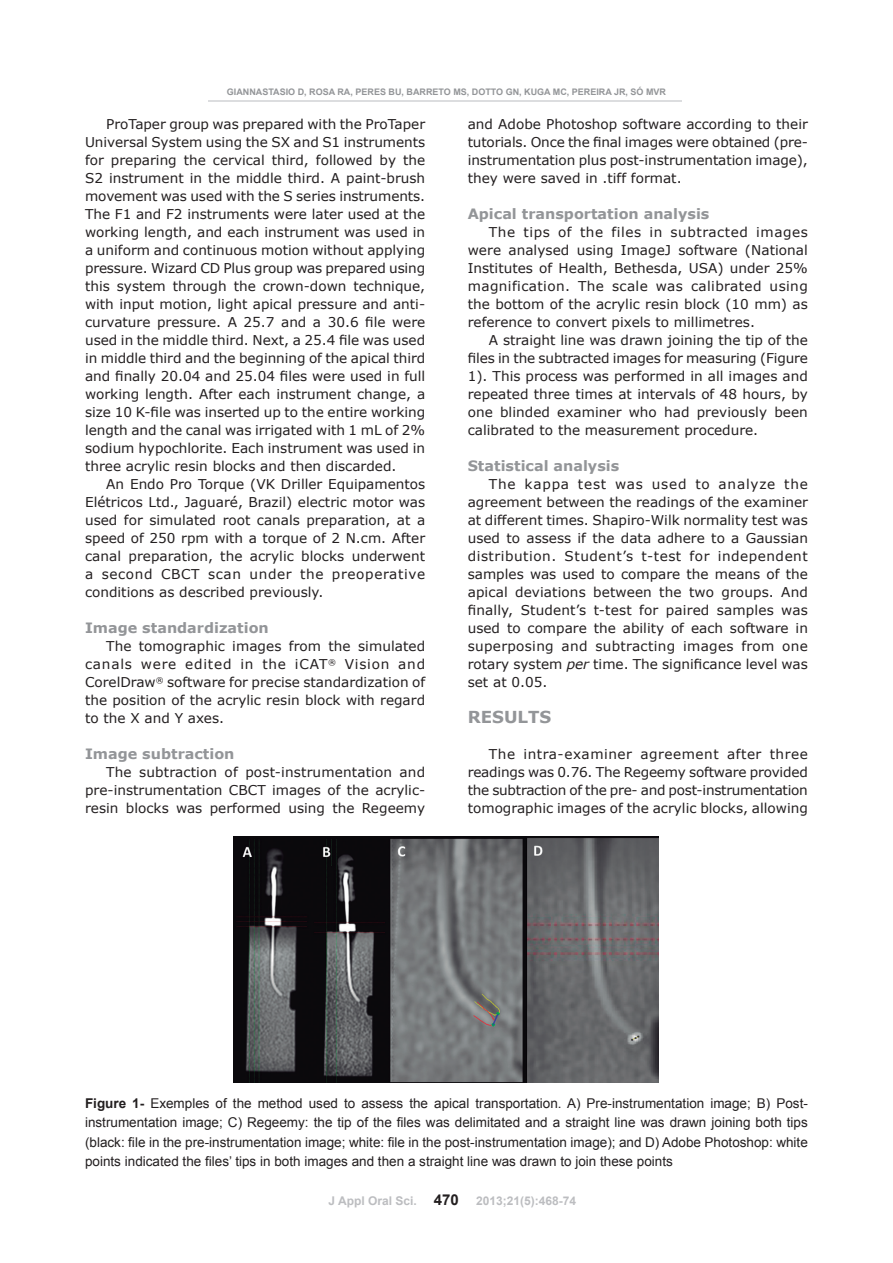
<style>
.page{position:relative;width:893px;height:1263px;background:#fff}
.page>*{position:absolute;margin:0;border:0;box-sizing:border-box;transform-origin:0 0}
.t1{font:700 16.5px "Verdana";color:#939598}
.t2{font:700 14.25px "Verdana";color:#939598}
.t3{font:13.5px/18px "Verdana";color:#231f20;text-align:justify}
.t4{font:13.5px/19.5px "Arial";color:#231f20;text-align:justify}
.t5{font:700 12px "Arial";color:#bcbdc0}
.t6{font:700 9px "Arial";color:#939598}
.s1{font-style:italic}
.s2{font-weight:700}
.s3{font-size:15px;color:#231f20}
</style>
<div class="page">
<hr style="left:208px;top:100px;width:474px;height:1px;background:#dcdddf">
<img style="left:234px;top:837px;width:425px;height:245px">
<p class="t6" style="left:227px;top:86px;width:441px">GIANNASTASIO D, ROSA RA, PERES BU, BARRETO MS, DOTTO GN, KUGA MC, PEREIRA JR, SÓ MVR</p>
<p class="t3" style="left:85px;top:115px;width:342px;text-indent:21px">ProTaper group was prepared with the ProTaper Universal System using the SX and S1 instruments for preparing the cervical third, followed by the S2 instrument in the middle third. A paint-brush movement was used with the S series instruments.<br>The F1 and F2 instruments were later used at the working length, and each instrument was used in a uniform and continuous motion without applying pressure. Wizard CD Plus group was prepared using this system through the crown-down technique, with input motion, light apical pressure and anti&shy;curvature pressure. A 25.7 and a 30.6 file were used in the middle third. Next, a 25.4 file was used in middle third and the beginning of the apical third and finally 20.04 and 25.04 files were used in full working length. After each instrument change, a size 10 K-file was inserted up to the entire working length and the canal was irrigated with 1 mL of 2% sodium hypochlorite. Each instrument was used in three acrylic resin blocks and then discarded.</p>
<p class="t3" style="left:85px;top:475px;width:342px;text-indent:21px">An Endo Pro Torque (VK Driller Equipamentos Elétricos Ltd., Jaguaré, Brazil) electric motor was used for simulated root canals preparation, at a speed of 250 rpm with a torque of 2 N.cm. After canal preparation, the acrylic blocks underwent a second CBCT scan under the preoperative conditions as described previously.</p>
<p class="t2" style="left:85px;top:619px;width:185px">Image standardization</p>
<p class="t3" style="left:85px;top:637px;width:342px;text-indent:21px">The tomographic images from the simulated canals were edited in the iCAT<sup>®</sup> Vision and CorelDraw<sup>®</sup> software for precise standardization of the position of the acrylic resin block with regard to the X and Y axes.</p>
<p class="t2" style="left:85px;top:745px;width:151px">Image subtraction</p>
<p class="t3" style="left:85px;top:763px;width:342px;text-indent:21px">The subtraction of post-instrumentation and pre-instrumentation CBCT images of the acrylic&shy;resin blocks was performed using the Regeemy</p>
<p class="t3" style="left:468px;top:115px;width:342px">and Adobe Photoshop software according to their tutorials. Once the final images were obtained (pre&shy;instrumentation plus post-instrumentation image), they were saved in .tiff format.</p>
<p class="t2" style="left:468px;top:205px;width:243px">Apical transportation analysis</p>
<p class="t3" style="left:468px;top:223px;width:342px;text-indent:21px">The tips of the files in subtracted images were analysed using ImageJ software (National Institutes of Health, Bethesda, USA) under 25% magnification. The scale was calibrated using the bottom of the acrylic resin block (10 mm) as reference to convert pixels to millimetres.</p>
<p class="t3" style="left:468px;top:331px;width:342px;text-indent:21px">A straight line was drawn joining the tip of the files in the subtracted images for measuring (Figure 1). This process was performed in all images and repeated three times at intervals of 48 hours, by one blinded examiner who had previously been calibrated to the measurement procedure.</p>
<p class="t2" style="left:468px;top:457px;width:153px">Statistical analysis</p>
<p class="t3" style="left:468px;top:475px;width:342px;text-indent:21px">The kappa test was used to analyze the agreement between the readings of the examiner at different times. Shapiro-Wilk normality test was used to assess if the data adhere to a Gaussian distribution. Student’s t-test for independent samples was used to compare the means of the apical deviations between the two groups. And finally, Student’s t-test for paired samples was used to compare the ability of each software in superposing and subtracting images from one rotary system <span class="s1">per</span> time. The significance level was set at 0.05.</p>
<p class="t1" style="left:468px;top:707px;width:26px">Results</p>
<p class="t3" style="left:468px;top:745px;width:342px;text-indent:21px">The intra-examiner agreement after three readings was 0.76. The Regeemy software provided the subtraction of the pre- and post-instrumentation tomographic images of the acrylic blocks, allowing</p>
<p class="t4" style="left:85px;top:1093px;width:724px"><span class="s2">Figure 1-</span> Exemples of the method used to assess the apical transportation. A) Pre-instrumentation image; B) Post&shy;instrumentation image; C) Regeemy: the tip of the files was delimitated and a straight line was drawn joining both tips (black: file in the pre-instrumentation image; white: file in the post-instrumentation image); and D) Adobe Photoshop: white points indicated the files’ tips in both images and then a straight line was drawn to join these points</p>
<p class="t5" style="left:328px;top:1193px;width:132px">J Appl Oral Sci. <span class="s3">470</span></p>
<p class="t5" style="left:476px;top:1193px;width:102px">2013;21(5):468-74</p>
</div>
